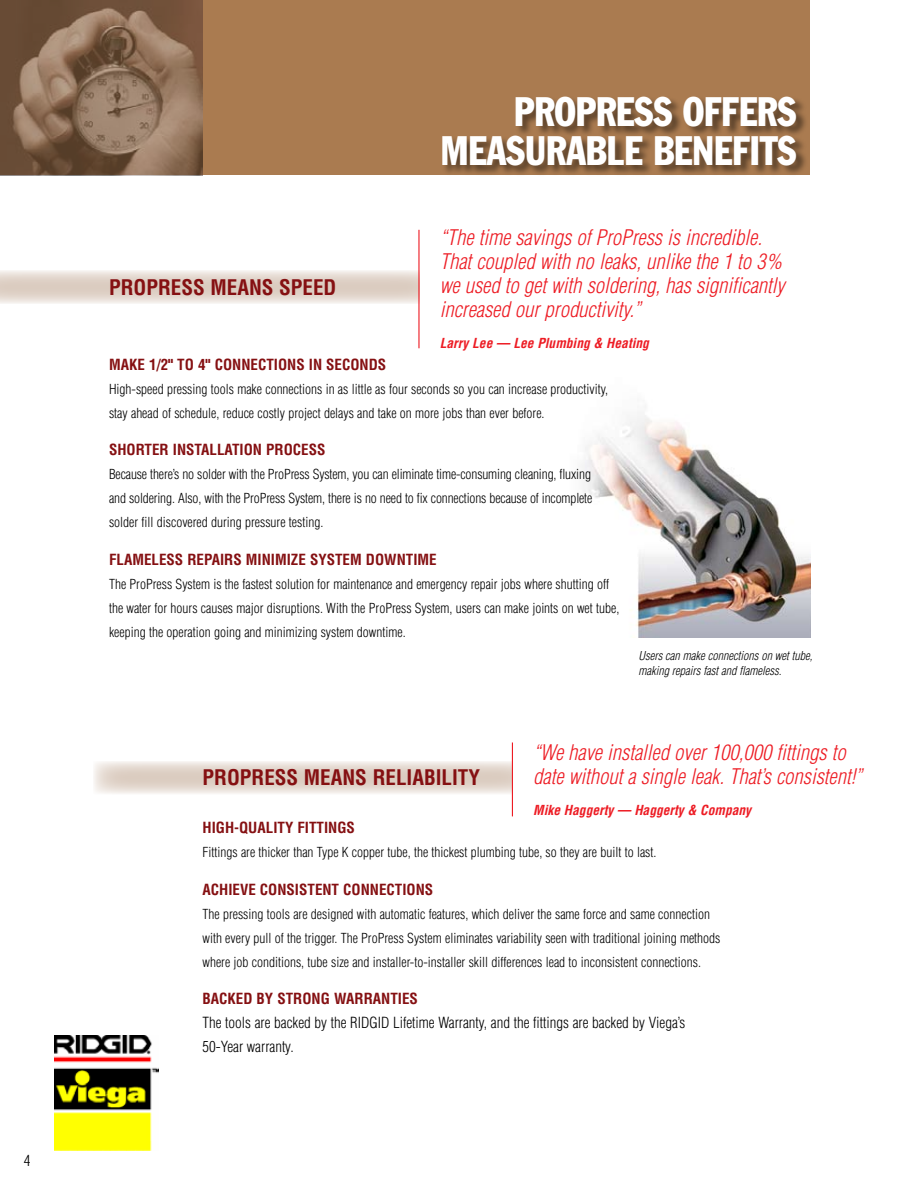
<style>
.page{position:relative;width:918px;height:1188px;background:#fff}
.page>*{position:absolute;margin:0;border:0;box-sizing:border-box;transform-origin:0 0}
.t1{font:condensed 40.5px/39px "Franklin Gothic";color:#fff;text-align:right;scale:.9 1}
.t2{font:italic 300 condensed 21px/24px "Helvetica";color:#ed1c24}
.t3{font:700 condensed 21px "Helvetica";color:#851012}
.t4{font:700 condensed 15px "Helvetica";color:#851012}
.t5{font:300 condensed 15px/24px "Helvetica";color:#000}
.t6{font:300 condensed 13.5px/24px "Helvetica";color:#000}
.t7{font:italic 700 condensed 13.5px "Helvetica";color:#ed1c24}
.t8{font:italic 300 condensed 12px/15px "Helvetica";color:#000}
</style>
<div class="page">
<svg style="left:0;top:270px;width:418px;height:34px;background:#e4d9d1"></svg>
<svg style="left:94px;top:761px;width:418px;height:33px;background:#e4dad1"></svg>
<img style="left:582px;top:415px;width:229px;height:222px">
<div style="left:0;top:0;width:810px;height:176px;background:#aa7b50"></div>
<div style="left:441px;top:95px;width:368px;height:83px;background:#000;opacity:.5"></div>
<img style="left:0;top:0;width:202px;height:176px">
<img style="left:54px;top:1035px;width:105px;height:116px">
<hr style="left:418px;top:230px;width:2px;height:118px;background:#ed1c24">
<hr style="left:512px;top:742px;width:1px;height:74px;background:#ed1c24">
<p class="t5" style="left:24px;top:1149px;width:8px">4</p>
<h2 class="t3" style="left:109px;top:274px;width:60px">PRO PRESS</h2>
<h2 class="t3" style="left:211px;top:274px;width:27px">MEANS</h2>
<h2 class="t3" style="left:279px;top:274px;width:59px">SPEED</h2>
<h1 class="t1" style="left:441px;top:92px;width:397px">PROPRESS OFFERS<br>MEASURABLE BENEFITS</h1>
<h2 class="t2" style="left:440px;top:225px;width:346px">“The time savings of ProPress is incredible.<br>That coupled with no leaks, unlike the 1 to 3% we used to get with soldering, has significantly increased our productivity.”</h2>
<p class="t7" style="left:440px;top:335px;width:211px">Larry Lee — Lee Plumbing &amp; Heating</p>
<p class="t4" style="left:109px;top:355px;width:279px">MAKE 1/2" TO 4" CONNECTIONS IN SECONDS</p>
<p class="t6" style="left:109px;top:377px;width:501px">High-speed pressing tools make connections in as little as four seconds so you can increase productivity, stay ahead of schedule, reduce costly project delays and take on more jobs than ever before.</p>
<p class="t4" style="left:109px;top:440px;width:218px">SHORTER INSTALLATION PROCESS</p>
<p class="t6" style="left:109px;top:462px;width:485px;text-align:justify">Because there’s no solder with the ProPress System, you can eliminate time-consuming cleaning, fluxing and soldering. Also, with the ProPress System, there is no need to fix connections because of incomplete solder fill discovered during pressure testing.</p>
<p class="t4" style="left:109px;top:550px;width:329px">FLAMELESS REPAIRS MINIMIZE SYSTEM DOWNTIME</p>
<p class="t6" style="left:109px;top:572px;width:512px">The ProPress System is the fastest solution for maintenance and emergency repair jobs where shutting off the water for hours causes major disruptions. With the ProPress System, users can make joints on wet tube, keeping the operation going and minimizing system downtime.</p>
<p class="t8" style="left:638px;top:648px;width:176px">Users can make connections on wet tube, making repairs fast and flameless.</p>
<h2 class="t2" style="left:533px;top:740px;width:331px">“We have installed over 100,000 fittings to date without a single leak. That’s consistent!”</h2>
<p class="t7" style="left:533px;top:802px;width:220px">Mike Haggerty — Haggerty &amp; Company</p>
<h2 class="t3" style="left:202px;top:765px;width:60px">PRO PRESS</h2>
<h2 class="t3" style="left:304px;top:765px;width:27px">MEANS</h2>
<h2 class="t3" style="left:373px;top:765px;width:24px">RELIABILITY</h2>
<p class="t4" style="left:203px;top:819px;width:154px">HIGH-QUALITY FITTINGS</p>
<p class="t6" style="left:202px;top:840px;width:456px">Fittings are thicker than Type K copper tube, the thickest plumbing tube, so they are built to last.</p>
<p class="t4" style="left:202px;top:880px;width:232px">ACHIEVE CONSISTENT CONNECTIONS</p>
<p class="t6" style="left:202px;top:902px;width:520px">The pressing tools are designed with automatic features, which deliver the same force and same connection with every pull of the trigger. The ProPress System eliminates variability seen with traditional joining methods where job conditions, tube size and installer-to-installer skill differences lead to inconsistent connections.</p>
<p class="t4" style="left:202px;top:990px;width:217px">BACKED BY STRONG WARRANTIES</p>
<p class="t5" style="left:202px;top:1011px;width:484px">The tools are backed by the RIDGID Lifetime Warranty, and the fittings are backed by Viega’s<br>50-Year warranty.</p>
</div>
